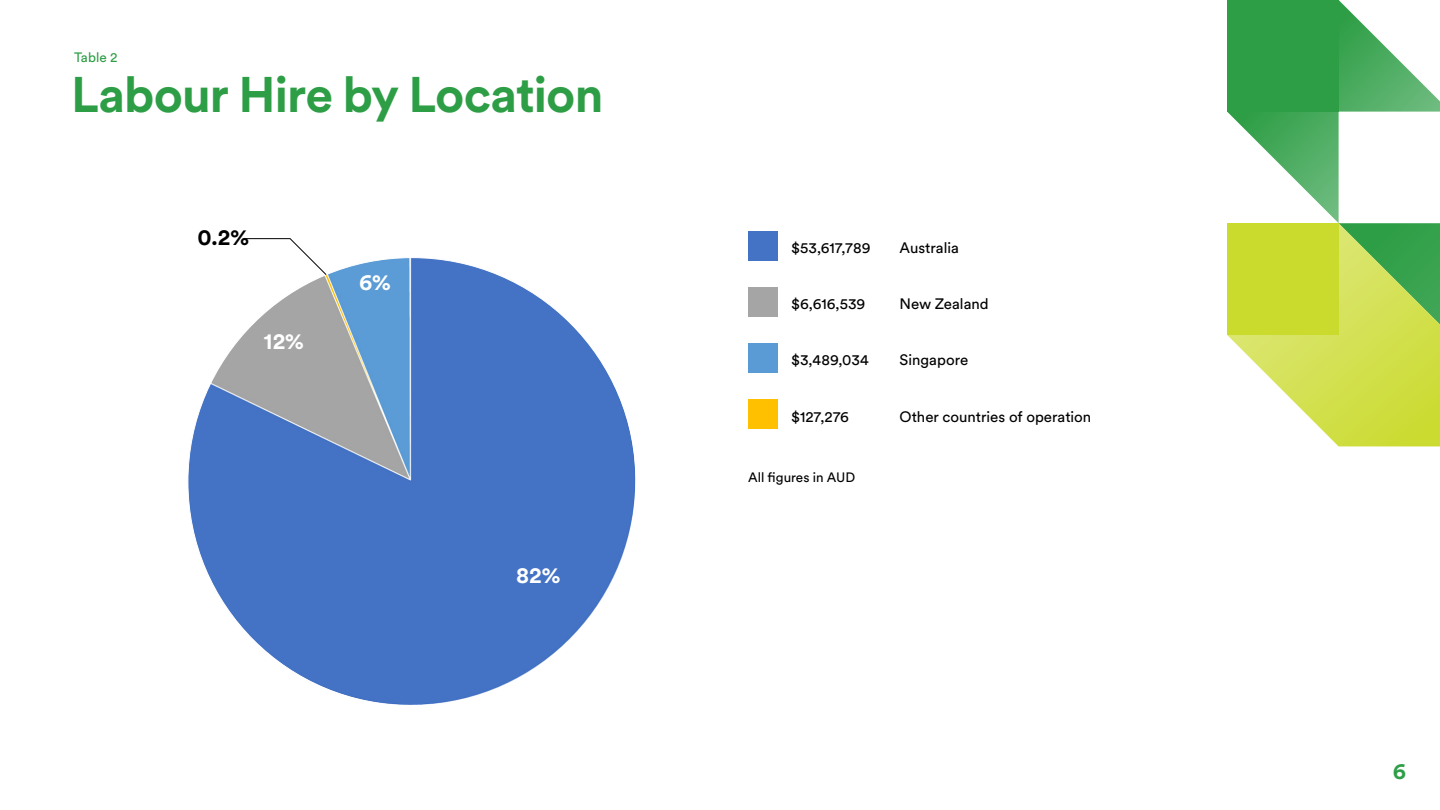
<style>
.page{position:relative;width:1440px;height:810px;background:#fff}
.page>*{position:absolute;margin:0;border:0;box-sizing:border-box;transform-origin:0 0}
.t1{font:700 49.5px "Circular XX";letter-spacing:-.02em;color:#2e9e46}
.t2{font:700 22.5px "Circular XX";color:#fff}
.t3{font:700 22.5px "Circular XX";color:#000}
.t4{font:700 22.5px "Circular XX";color:#2e9e46}
.t5{font:15px "Circular XX";color:#000}
.t6{font:13.5px "Circular XX";color:#000}
.t7{font:13.5px "Circular XX";color:#2e9e46}
</style>
<div class="page">
<img style="left:188px;top:258px;width:448px;height:448px;border-radius:224px">
<div style="left:748px;top:231px;width:30px;height:30px;background:#4472c4"></div>
<div style="left:748px;top:287px;width:30px;height:30px;background:#a5a5a5"></div>
<div style="left:748px;top:343px;width:30px;height:30px;background:#5b9bd5"></div>
<div style="left:748px;top:399px;width:30px;height:30px;background:#ffc000"></div>
<svg style="left:1227px;top:0;width:213px;height:223px"></svg>
<svg style="left:1227px;top:223px;width:213px;height:223px"></svg>
<div style="left:1227px;top:0;width:112px;height:112px;background:#2e9e46"></div>
<div style="left:1227px;top:223px;width:112px;height:112px;background:#cbdb2e"></div>
<svg style="left:245px;top:238px;width:82px;height:38px"></svg>
<p class="t7" style="left:74px;top:48px;width:45px">Table 2</p>
<h1 class="t1" style="left:71px;top:60px;width:534px">Labour Hire by Location</h1>
<h2 class="t3" style="left:197px;top:222px;width:53px">0.2%</h2>
<h2 class="t2" style="left:264px;top:326px;width:41px">12%</h2>
<h2 class="t2" style="left:359px;top:267px;width:33px">6%</h2>
<h2 class="t2" style="left:516px;top:559px;width:46px">82%</h2>
<p class="t5" style="left:792px;top:238px;width:80px">$53,617,789</p>
<p class="t5" style="left:900px;top:238px;width:61px">Australia</p>
<p class="t5" style="left:792px;top:294px;width:75px">$6,616,539</p>
<p class="t5" style="left:900px;top:294px;width:91px">New Zealand</p>
<p class="t5" style="left:792px;top:350px;width:79px">$3,489,034</p>
<p class="t5" style="left:900px;top:350px;width:70px">Singapore</p>
<p class="t5" style="left:792px;top:406px;width:59px">$127,276</p>
<p class="t5" style="left:900px;top:406px;width:193px">Other countries of operation</p>
<p class="t6" style="left:748px;top:468px;width:109px">All figures in AUD</p>
<h2 class="t4" style="left:1393px;top:756px;width:15px">6</h2>
</div>
